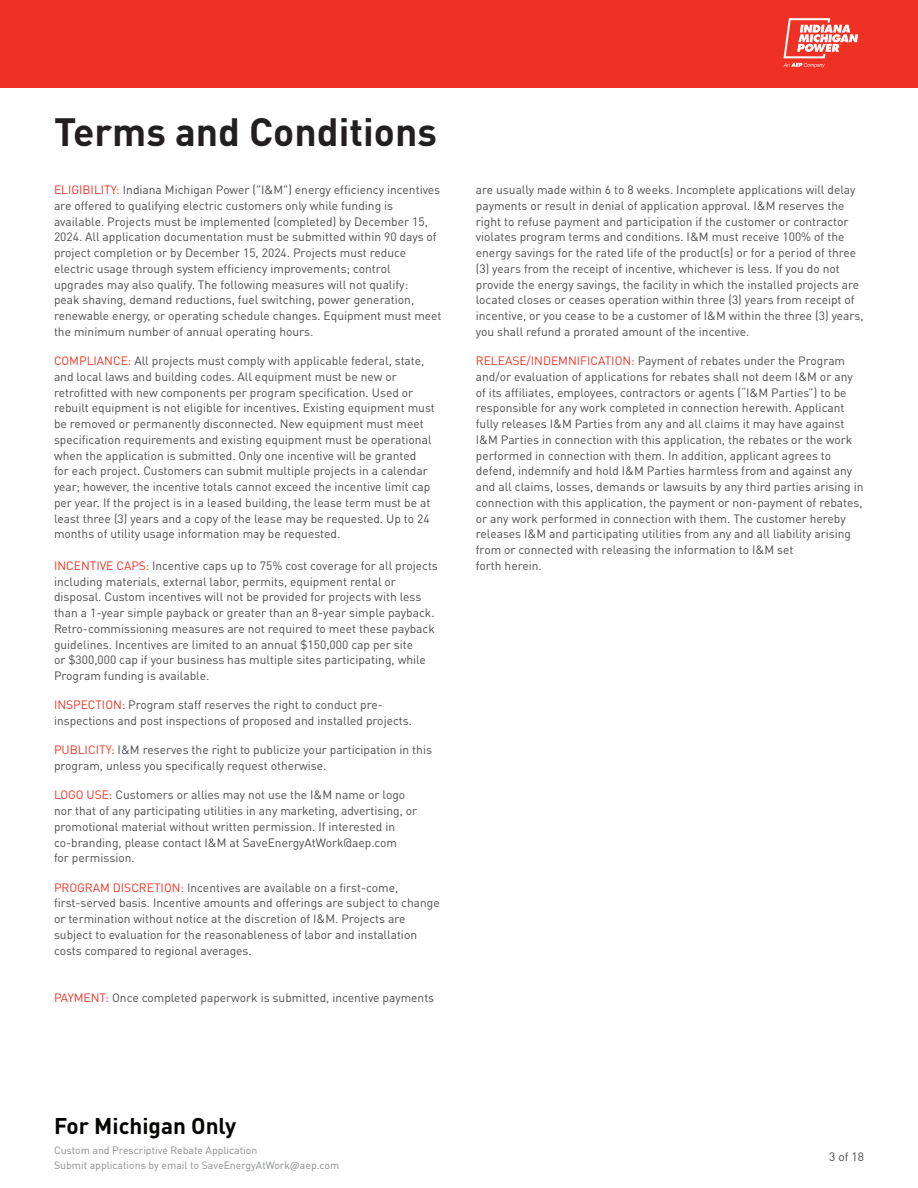
<style>
.page{position:relative;width:918px;height:1188px;background:#fff}
.page>*{position:absolute;margin:0;border:0;box-sizing:border-box;transform-origin:0 0}
.t1{font:700 39px "DINOT";color:#231f20}
.t2{font:700 22.5px "DINOT";color:#040503}
.t3{font:12px/15.8px "DINOT";color:#4b4c4d}
.t4{font:10.5px "DINOT";color:#898b8e}
.s1{color:#ee3526}
</style>
<div class="page">
<div style="left:0;top:0;width:918px;height:88px;background:#ef3024"></div>
<svg style="left:783px;top:18px;width:75px;height:50px"></svg>
<p class="t1" style="left:54px;top:106px;width:384px">Terms and Conditions</p>
<p class="t3" style="left:54px;top:182px;width:388px"><span class="s1">ELIGIBILITY:</span> Indiana Michigan Power ("I&amp;M") energy efficiency incentives are offered to qualifying electric customers only while funding is available. Projects must be implemented (completed) by December 15,</p>
<p class="t3" style="left:54px;top:229px;width:384px">2024. All application documentation must be submitted within 90 days of</p>
<p class="t3" style="left:54px;top:245px;width:389px">project completion or by December 15, 2024. Projects must reduce electric usage through system efficiency improvements; control upgrades may also qualify. The following measures will not qualify:<br>peak shaving, demand reductions, fuel switching, power generation, renewable energy, or operating schedule changes. Equipment must meet the minimum number of annual operating hours.</p>
<p class="t3" style="left:54px;top:353px;width:382px"><span class="s1">COMPLIANCE:</span> All projects must comply with applicable federal, state, and local laws and building codes. All equipment must be new or retrofitted with new components per program specification. Used or rebuilt equipment is not eligible for incentives. Existing equipment must be removed or permanently disconnected. New equipment must meet specification requirements and existing equipment must be operational when the application is submitted. Only one incentive will be granted<br>for each project. Customers can submit multiple projects in a calendar year; however, the incentive totals cannot exceed the incentive limit cap per year. If the project is in a leased building, the lease term must be at least three (3) years and a copy of the lease may be requested. Up to 24 months of utility usage information may be requested.</p>
<p class="t3" style="left:54px;top:557px;width:385px"><span class="s1">INCENTIVE CAPS:</span> Incentive caps up to 75% cost coverage for all projects including materials, external labor, permits, equipment rental or disposal. Custom incentives will not be provided for projects with less than a 1-year simple payback or greater than an 8-year simple payback.<br>Retro-commissioning measures are not required to meet these payback guidelines. Incentives are limited to an annual $150,000 cap per site<br>or $300,000 cap if your business has multiple sites participating, while Program funding is available.</p>
<p class="t3" style="left:54px;top:697px;width:360px"><span class="s1">INSPECTION:</span> Program staff reserves the right to conduct pre&shy;inspections and post inspections of proposed and installed projects.</p>
<p class="t3" style="left:54px;top:742px;width:380px"><span class="s1">PUBLICITY:</span> I&amp;M reserves the right to publicize your participation in this program, unless you specifically request otherwise.</p>
<p class="t3" style="left:54px;top:787px;width:365px"><span class="s1">LOGO USE:</span> Customers or allies may not use the I&amp;M name or logo nor that of any participating utilities in any marketing, advertising, or promotional material without written permission. If interested in co-branding, please contact I&amp;M at SaveEnergyAtWork@aep.com<br>for permission.</p>
<p class="t3" style="left:54px;top:879px;width:387px"><span class="s1">PROGRAM DISCRETION:</span> Incentives are available on a first-come, first-served basis. Incentive amounts and offerings are subject to change or termination without notice at the discretion of I&amp;M. Projects are subject to evaluation for the reasonableness of labor and installation costs compared to regional averages.</p>
<p class="t3" style="left:54px;top:989px;width:382px"><span class="s1">PAYMENT:</span> Once completed paperwork is submitted, incentive payments</p>
<p class="t3" style="left:476px;top:182px;width:389px">are usually made within 6 to 8 weeks. Incomplete applications will delay payments or result in denial of application approval. I&amp;M reserves the right to refuse payment and participation if the customer or contractor violates program terms and conditions. I&amp;M must receive 100% of the energy savings for the rated life of the product(s) or for a period of three (3) years from the receipt of incentive, whichever is less. If you do not provide the energy savings, the facility in which the installed projects are located closes or ceases operation within three (3) years from receipt of incentive, or you cease to be a customer of I&amp;M within the three (3) years, you shall refund a prorated amount of the incentive.</p>
<p class="t3" style="left:476px;top:353px;width:389px"><span class="s1">RELEASE/INDEMNIFICATION:</span> Payment of rebates under the Program and/or evaluation of applications for rebates shall not deem I&amp;M or any of its affiliates, employees, contractors or agents (“I&amp;M Parties”) to be responsible for any work completed in connection herewith. Applicant fully releases I&amp;M Parties from any and all claims it may have against I&amp;M Parties in connection with this application, the rebates or the work performed in connection with them. In addition, applicant agrees to defend, indemnify and hold I&amp;M Parties harmless from and against any and all claims, losses, demands or lawsuits by any third parties arising in connection with this application, the payment or non-payment of rebates, or any work performed in connection with them. The customer hereby releases I&amp;M and participating utilities from any and all liability arising from or connected with releasing the information to I&amp;M set<br>forth herein.</p>
<p class="t2" style="left:54px;top:1111px;width:184px">For Michigan Only</p>
<p class="t4" style="left:54px;top:1143px;width:205px">Custom and Prescriptive Rebate Application</p>
<p class="t4" style="left:54px;top:1158px;width:287px">Submit applications by email to SaveEnergyAtWork@aep.com</p>
<p class="t3" style="left:829px;top:1149px;width:36px">3 of 18</p>
</div>
